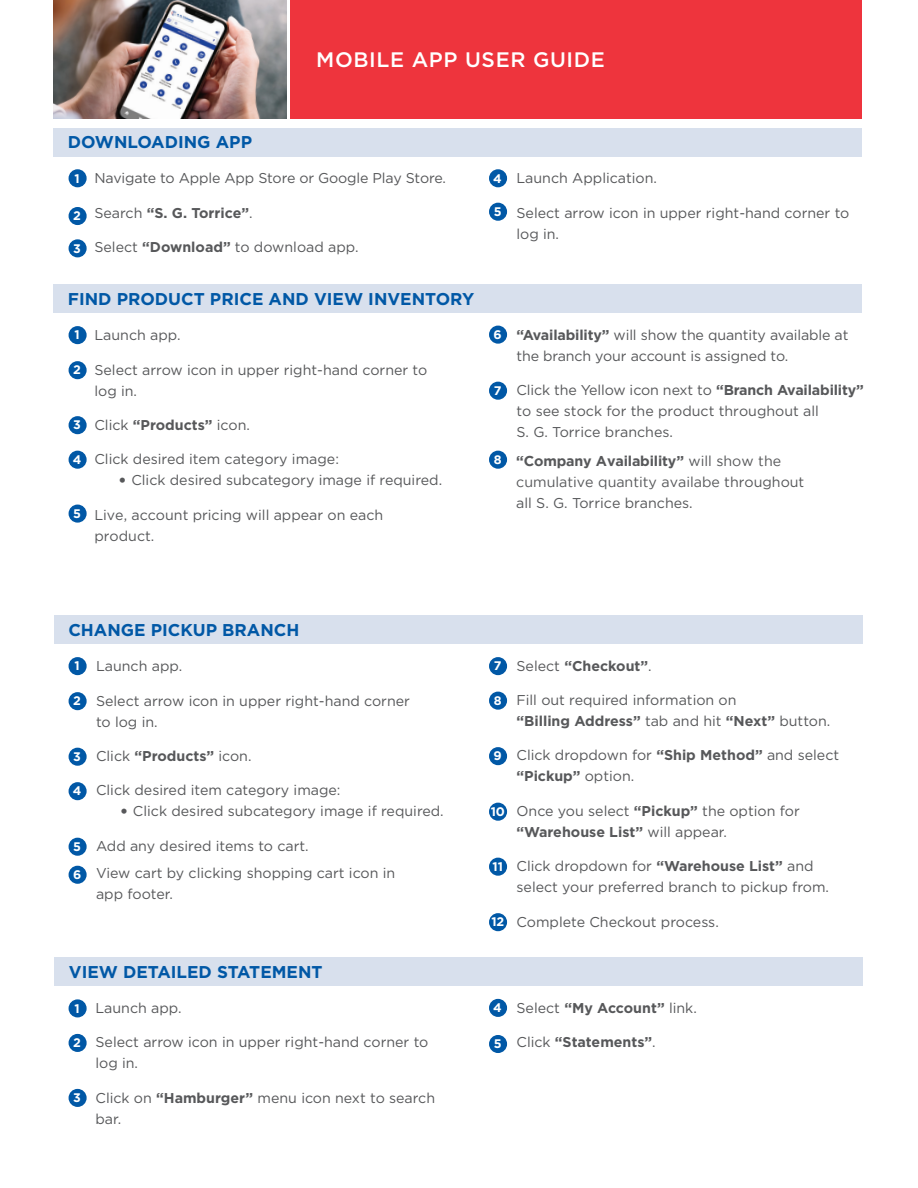
<style>
.page{position:relative;width:918px;height:1188px;background:#fff}
.page>*{position:absolute;margin:0;border:0;box-sizing:border-box;transform-origin:0 0}
.t1{font:500 21px "Gotham";letter-spacing:.03em;color:#fff}
.t2{font:700 17.1px "Gotham";color:#0158a6}
.t3{font:14.25px/21px "Gotham";color:#57585a}
.t4{font:700 14.25px "Gotham";color:#57585a}
.t5{font:700 12.45px "Gotham";color:#fff}
.s1{font-weight:400}
.s2{font-weight:700}
.s3{font-size:19.5px}
.s4{font-weight:700;font-size:12.45px;color:#fff}
</style>
<div class="page">
<div style="left:53px;top:128px;width:809px;height:28px;background:#d8e0ed"></div>
<div style="left:69px;top:169px;width:18px;height:18px;background:#0158a6;border-radius:50%"></div>
<div style="left:489px;top:169px;width:18px;height:18px;background:#0158a6;border-radius:50%"></div>
<div style="left:69px;top:416px;width:18px;height:18px;background:#0158a6;border-radius:50%"></div>
<div style="left:53px;top:285px;width:809px;height:28px;background:#d8e0ed"></div>
<div style="left:69px;top:326px;width:18px;height:18px;background:#0158a6;border-radius:50%"></div>
<div style="left:69px;top:361px;width:18px;height:18px;background:#0158a6;border-radius:50%"></div>
<div style="left:69px;top:451px;width:18px;height:18px;background:#0158a6;border-radius:50%"></div>
<div style="left:489px;top:326px;width:18px;height:18px;background:#0158a6;border-radius:50%"></div>
<div style="left:69px;top:207px;width:18px;height:18px;background:#0158a6;border-radius:50%"></div>
<div style="left:69px;top:239px;width:18px;height:18px;background:#0158a6;border-radius:50%"></div>
<div style="left:489px;top:203px;width:18px;height:18px;background:#0158a6;border-radius:50%"></div>
<div style="left:69px;top:505px;width:18px;height:18px;background:#0158a6;border-radius:50%"></div>
<div style="left:489px;top:382px;width:18px;height:18px;background:#0158a6;border-radius:50%"></div>
<div style="left:69px;top:748px;width:18px;height:18px;background:#0158a6;border-radius:50%"></div>
<div style="left:54px;top:616px;width:809px;height:28px;background:#d8e0ed"></div>
<div style="left:69px;top:657px;width:18px;height:18px;background:#0158a6;border-radius:50%"></div>
<div style="left:69px;top:692px;width:18px;height:18px;background:#0158a6;border-radius:50%"></div>
<div style="left:489px;top:657px;width:18px;height:18px;background:#0158a6;border-radius:50%"></div>
<div style="left:489px;top:692px;width:18px;height:18px;background:#0158a6;border-radius:50%"></div>
<div style="left:69px;top:782px;width:18px;height:18px;background:#0158a6;border-radius:50%"></div>
<div style="left:69px;top:838px;width:18px;height:18px;background:#0158a6;border-radius:50%"></div>
<div style="left:69px;top:866px;width:18px;height:18px;background:#0158a6;border-radius:50%"></div>
<div style="left:489px;top:747px;width:18px;height:18px;background:#0158a6;border-radius:50%"></div>
<div style="left:489px;top:858px;width:18px;height:18px;background:#0158a6;border-radius:50%"></div>
<div style="left:489px;top:913px;width:18px;height:18px;background:#0158a6;border-radius:50%"></div>
<div style="left:489px;top:803px;width:18px;height:18px;background:#0158a6;border-radius:50%"></div>
<div style="left:55px;top:957px;width:808px;height:29px;background:#d8e0ed"></div>
<div style="left:69px;top:999px;width:18px;height:18px;background:#0158a6;border-radius:50%"></div>
<div style="left:489px;top:999px;width:18px;height:18px;background:#0158a6;border-radius:50%"></div>
<div style="left:69px;top:1089px;width:18px;height:18px;background:#0158a6;border-radius:50%"></div>
<div style="left:69px;top:1034px;width:18px;height:18px;background:#0158a6;border-radius:50%"></div>
<div style="left:489px;top:1035px;width:18px;height:18px;background:#0158a6;border-radius:50%"></div>
<div style="left:290px;top:0;width:572px;height:119px;background:#ee343d"></div>
<img style="left:53px;top:0;width:234px;height:119px">
<div style="left:489px;top:451px;width:18px;height:18px;background:#0158a6;border-radius:50%"></div>
<p class="t1" style="left:316px;top:48px;width:290px">MOBILE APP USER GUIDE</p>
<p class="t2" style="left:68px;top:132px;width:186px">DOWNLOADING APP</p>
<p class="t3" style="left:94px;top:168px;width:353px">Navigate to Apple App Store or Google Play Store.</p>
<p class="t4" style="left:94px;top:204px;width:160px"><span class="s1">Search</span> “S. G. Torrice”<span class="s1">.</span></p>
<p class="t3" style="left:94px;top:236px;width:266px">Select <span class="s2">“Download”</span> to download app.</p>
<p class="t5" style="left:75px;top:171px;width:7px">1</p>
<p class="t5" style="left:493px;top:171px;width:10px">4</p>
<p class="t5" style="left:494px;top:204px;width:9px">5</p>
<p class="t5" style="left:73px;top:209px;width:9px">2</p>
<p class="t5" style="left:73px;top:241px;width:9px">3</p>
<p class="t2" style="left:68px;top:289px;width:408px">FIND PRODUCT PRICE AND VIEW INVENTORY</p>
<p class="t3" style="left:94px;top:324px;width:88px">Launch app.</p>
<p class="t3" style="left:94px;top:359px;width:334px">Select arrow icon in upper right-hand corner to log in.</p>
<p class="t3" style="left:94px;top:414px;width:157px">Click <span class="s2">“Products”</span> icon.</p>
<p class="t3" style="left:94px;top:449px;width:246px">Click desired item category image:</p>
<p class="t3" style="left:118px;top:470px;width:326px"><span class="s3">•</span> Click desired subcategory image if required.</p>
<p class="t3" style="left:94px;top:504px;width:290px">Live, account pricing will appear on each product.</p>
<p class="t5" style="left:75px;top:328px;width:7px">1</p>
<p class="t5" style="left:73px;top:363px;width:9px">2</p>
<p class="t5" style="left:73px;top:418px;width:9px">3</p>
<p class="t5" style="left:73px;top:452px;width:10px">4</p>
<p class="t5" style="left:73px;top:506px;width:9px">5</p>
<p class="t5" style="left:493px;top:327px;width:10px">6</p>
<p class="t5" style="left:494px;top:383px;width:9px">7</p>
<p class="t5" style="left:494px;top:452px;width:9px">8</p>
<p class="t3" style="left:517px;top:168px;width:142px">Launch Application.</p>
<p class="t3" style="left:517px;top:202px;width:334px">Select arrow icon in upper right-hand corner to log in.</p>
<p class="t3" style="left:517px;top:324px;width:333px"><span class="s2">“Availability”</span> will show the quantity available at the branch your account is assigned to.</p>
<p class="t3" style="left:517px;top:380px;width:349px">Click the Yellow icon next to <span class="s2">“Branch Availability” </span>to see stock for the product throughout all<br>S. G. Torrice branches.</p>
<p class="t3" style="left:516px;top:450px;width:290px"><span class="s2">“Company Availability”</span> will show the cumulative quantity availabe throughout all S. G. Torrice branches.</p>
<p class="t2" style="left:68px;top:620px;width:233px">CHANGE PICKUP BRANCH</p>
<p class="t3" style="left:96px;top:655px;width:88px">Launch app.</p>
<p class="t3" style="left:96px;top:690px;width:315px">Select arrow icon in upper right-hand corner to log in.</p>
<p class="t3" style="left:96px;top:745px;width:157px">Click <span class="s2">“Products”</span> icon.</p>
<p class="t3" style="left:96px;top:780px;width:246px">Click desired item category image:</p>
<p class="t3" style="left:119px;top:801px;width:326px"><span class="s3">•</span> Click desired subcategory image if required.</p>
<p class="t3" style="left:96px;top:832px;width:301px;line-height:27px">Add any desired items to cart.<br>View cart by clicking shopping cart icon in</p>
<p class="t3" style="left:96px;top:883px;width:78px">app footer.</p>
<p class="t5" style="left:75px;top:659px;width:7px">1</p>
<p class="t5" style="left:73px;top:694px;width:9px">2</p>
<p class="t5" style="left:73px;top:749px;width:9px">3</p>
<p class="t5" style="left:73px;top:784px;width:10px">4</p>
<p class="t5" style="left:73px;top:839px;width:9px">5</p>
<p class="t5" style="left:73px;top:867px;width:10px">6</p>
<p class="t5" style="left:494px;top:659px;width:9px">7</p>
<p class="t5" style="left:494px;top:693px;width:9px">8</p>
<p class="t5" style="left:493px;top:749px;width:10px">9</p>
<p class="t5" style="left:491px;top:804px;width:16px">10</p>
<p class="t5" style="left:493px;top:859px;width:12px">11</p>
<p class="t5" style="left:491px;top:915px;width:15px">12</p>
<p class="t4" style="left:517px;top:657px;width:137px"><span class="s1">Select</span> “Checkout”<span class="s1">.</span></p>
<p class="t3" style="left:517px;top:689px;width:315px">Fill out required information on<br><span class="s2">“Billing Address”</span> tab and hit <span class="s2">“Next”</span> button.</p>
<p class="t3" style="left:517px;top:745px;width:324px">Click dropdown for <span class="s2">“Ship Method”</span> and select <span class="s2">“Pickup”</span> option.</p>
<p class="t3" style="left:517px;top:800px;width:285px">Once you select <span class="s2">“Pickup”</span> the option for <span class="s2">“Warehouse List”</span> will appear.</p>
<p class="t3" style="left:517px;top:855px;width:314px">Click dropdown for <span class="s2">“Warehouse List”</span> and select your preferred branch to pickup from.</p>
<p class="t3" style="left:517px;top:911px;width:204px">Complete Checkout process.</p>
<p class="t2" style="left:69px;top:962px;width:255px">VIEW DETAILED STATEMENT</p>
<p class="t3" style="left:96px;top:997px;width:88px">Launch app.</p>
<p class="t3" style="left:96px;top:1032px;width:334px">Select arrow icon in upper right-hand corner to log in.</p>
<p class="t3" style="left:96px;top:1087px;width:341px">Click on <span class="s2">“Hamburger”</span> menu icon next to search bar.</p>
<p class="t5" style="left:75px;top:1001px;width:7px">1</p>
<p class="t3" style="left:493px;top:997px;width:205px"><span class="s4">4</span> Select <span class="s2">“My Account”</span> link.</p>
<p class="t4" style="left:517px;top:1034px;width:141px"><span class="s1">Click</span> “Statements”<span class="s1">.</span></p>
<p class="t5" style="left:73px;top:1036px;width:9px">2</p>
<p class="t5" style="left:494px;top:1037px;width:9px">5</p>
<p class="t5" style="left:73px;top:1091px;width:9px">3</p>
</div>
